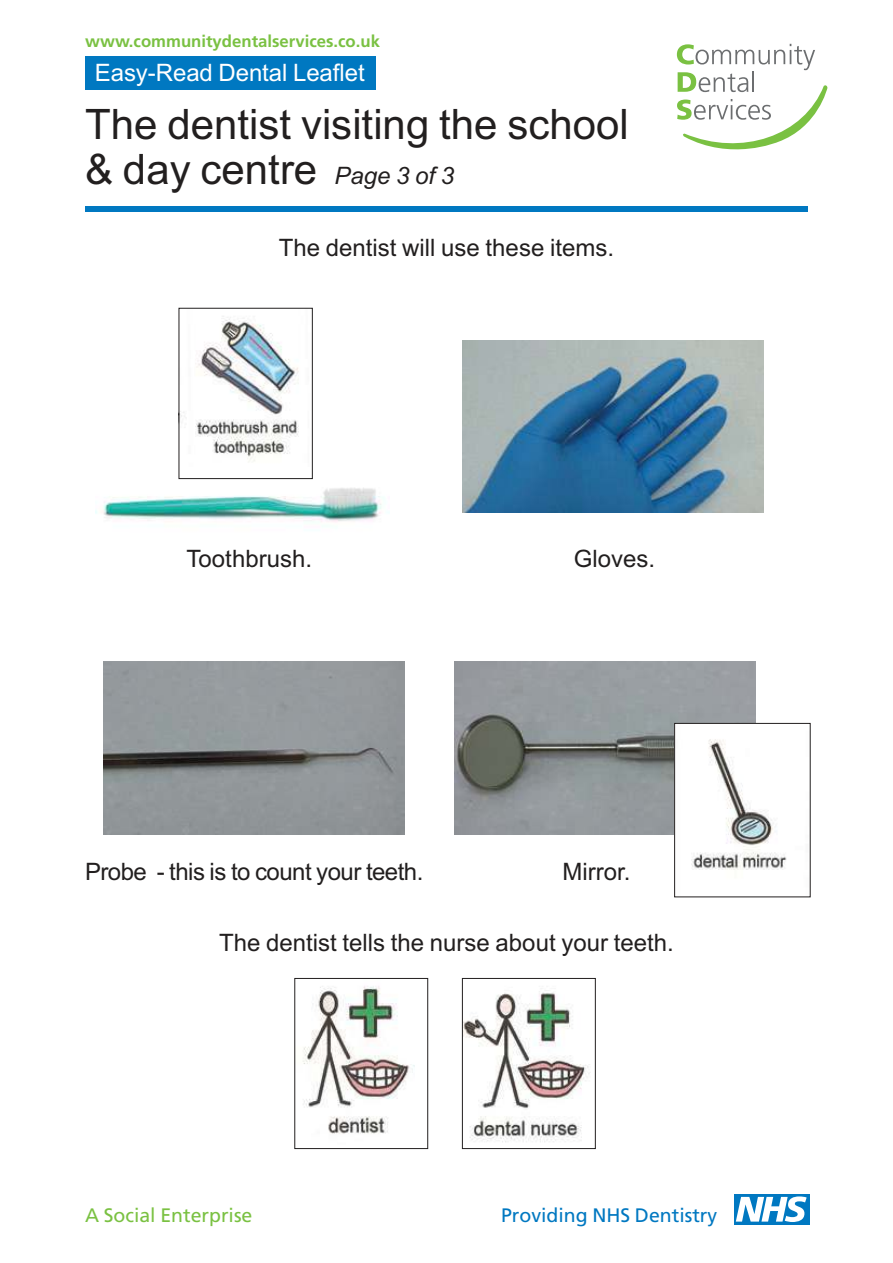
<style>
.page{position:relative;width:893px;height:1263px;background:#fff}
.page>*{position:absolute;margin:0;border:0;box-sizing:border-box;transform-origin:0 0}
.t1{font:42px/45px "Arial";color:#221f1f}
.t2{font:24px "Arial";color:#221f1f}
.t3{font:24px "Arial";letter-spacing:-.02em;color:#221f1f}
.t4{font:24px "Arial";letter-spacing:-.005em;color:#fff}
.t5{font:19.5px "Frutiger";color:#0078c1}
.t6{font:19.5px "Frutiger";color:#7ac142}
.t7{font:700 16.8px "Frutiger";color:#7ac142}
.s1{font-style:italic;font-size:24px}
</style>
<div class="page">
<div style="left:85px;top:207px;width:723px;height:5px;background:#0078c1"></div>
<img style="left:302px;top:986px;width:113px;height:148px">
<div style="left:294px;top:978px;width:134px;height:171px;border:1px solid #221f1f"></div>
<img style="left:464px;top:990px;width:126px;height:152px">
<div style="left:462px;top:978px;width:134px;height:171px;border:1px solid #221f1f"></div>
<img style="left:95px;top:461px;width:294px;height:61px">
<div style="left:179px;top:308px;width:133px;height:171px;background:#fff"></div>
<img style="left:181px;top:316px;width:118px;height:146px">
<div style="left:179px;top:308px;width:134px;height:171px;border:1px solid #221f1f"></div>
<img style="left:462px;top:340px;width:301px;height:173px">
<img style="left:454px;top:662px;width:302px;height:172px">
<img style="left:103px;top:662px;width:302px;height:172px">
<img style="left:676px;top:725px;width:111px;height:145px">
<div style="left:674px;top:723px;width:137px;height:174px;border:1px solid #221f1f"></div>
<div style="left:734px;top:1194px;width:75px;height:30px;background:#0078c1"></div>
<svg style="left:736px;top:1196px;width:71px;height:26px"></svg>
<div style="left:85px;top:57px;width:291px;height:33px;background:#0078c1"></div>
<svg style="left:677px;top:44px;width:150px;height:105px"></svg>
<p class="t7" style="left:85px;top:34px;width:296px">www.communitydentalservices.co.uk</p>
<p class="t4" style="left:95px;top:63px;width:271px">Easy-Read Dental Leaflet</p>
<h1 class="t1" style="left:85px;top:106px;width:545px">The dentist visiting the school &amp; day centre <span class="s1">Page 3 of 3</span></h1>
<p class="t2" style="left:279px;top:239px;width:337px">The dentist will use these items.</p>
<p class="t2" style="left:187px;top:550px;width:127px">Toothbrush.</p>
<p class="t2" style="left:574px;top:550px;width:83px">Gloves.</p>
<p class="t3" style="left:85px;top:862px;width:340px">Probe - this is to count your teeth.</p>
<p class="t2" style="left:562px;top:862px;width:69px">Mirror.</p>
<p class="t2" style="left:219px;top:933px;width:456px">The dentist tells the nurse about your teeth.</p>
<p class="t6" style="left:85px;top:1207px;width:169px">A Social Enterprise</p>
<p class="t5" style="left:501px;top:1207px;width:218px">Providing NHS Dentistry</p>
</div>
